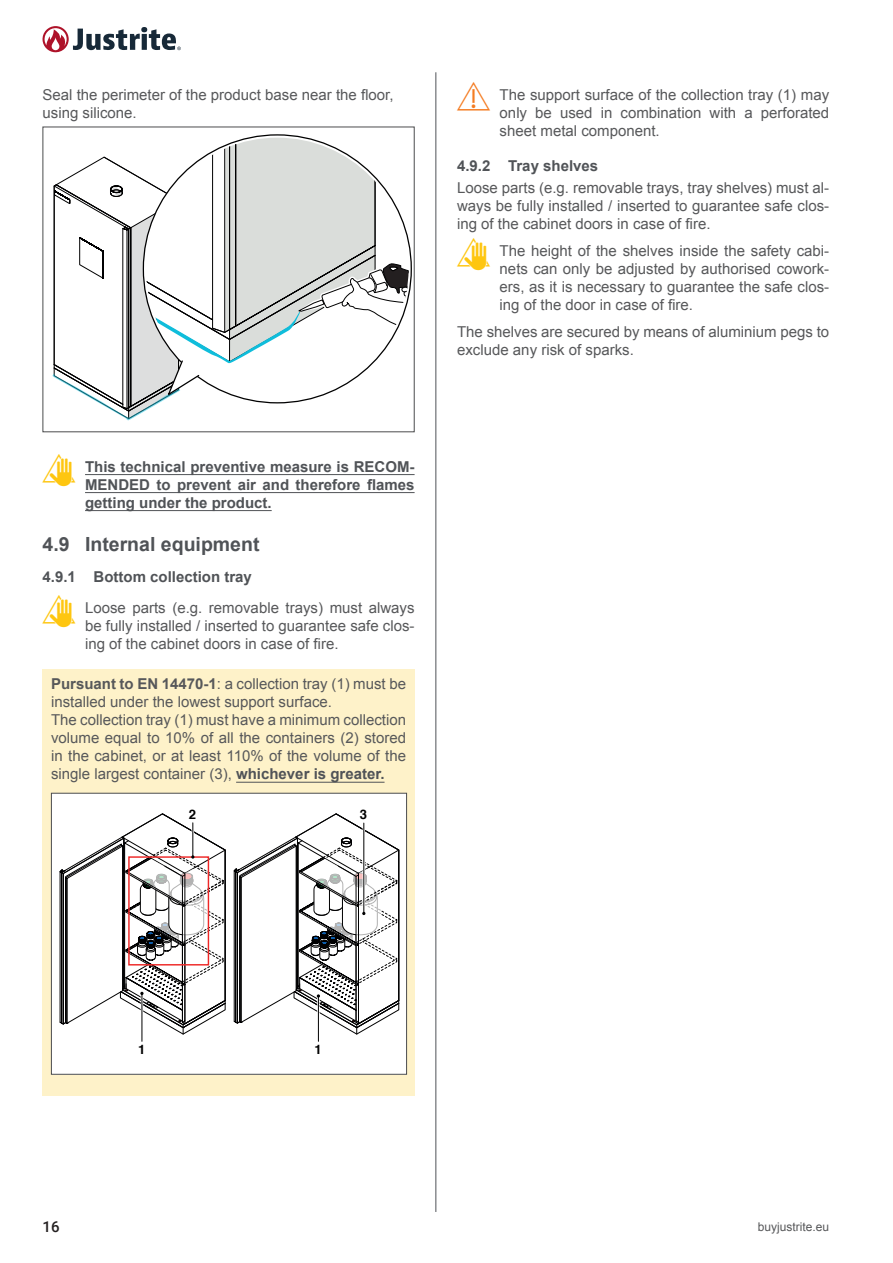
<style>
.page{position:relative;width:893px;height:1263px;background:#fff}
.page>*{position:absolute;margin:0;border:0;box-sizing:border-box;transform-origin:0 0}
.t1{font:700 19.5px "Arial";color:#505357}
.t2{font:15px/18px "Arial";color:#57585a}
.t3{font:700 15px/18px "Arial";color:#505357;text-align:justify}
.t4{font:500 15px "Roboto";color:#231f20}
.t5{font:700 13.05px "Helvetica";color:#000001}
.t6{font:12px "Arial";color:#57585a}
.s1{font-family:"Sime Simboli";font-weight:400;font-size:30px;color:#fec610}
.s2{font-weight:700;color:#505357}
.s3{font-family:"Sime Simboli";font-size:30px;color:#fec610}
.s4{font-weight:700}
.s5{font-family:"Sime Simboli";font-size:30px;color:#f47b21}
</style>
<div class="page">
<svg style="left:43px;top:26px;width:138px;height:26px"></svg>
<hr style="left:435px;top:72px;width:1px;height:1140px;background:#505357">
<hr style="left:85px;top:474px;width:330px;height:1px;background:#505357">
<hr style="left:85px;top:492px;width:330px;height:1px;background:#505357">
<hr style="left:85px;top:510px;width:187px;height:1px;background:#505357">
<svg style="left:53px;top:138px;width:356px;height:282px"></svg>
<div style="left:43px;top:127px;width:372px;height:305px;border:1px solid #4b4c4d"></div>
<div style="left:43px;top:670px;width:372px;height:426px;background:#fef2c9"></div>
<hr style="left:236px;top:782px;width:149px;height:1px;background:#505357">
<div style="left:51px;top:793px;width:356px;height:281px;background:#fff"></div>
<hr style="left:142px;top:993px;width:1px;height:48px;background:#000001">
<hr style="left:318px;top:996px;width:1px;height:45px;background:#000001">
<svg style="left:59px;top:813px;width:167px;height:222px"></svg>
<svg style="left:233px;top:813px;width:166px;height:222px"></svg>
<div style="left:51px;top:793px;width:356px;height:282px;border:1px solid #4b4c4d"></div>
<p class="t2" style="left:43px;top:86px;width:353px">Seal the perimeter of the product base near the floor, using silicone.</p>
<p class="t3" style="left:85px;top:458px;width:331px;text-indent:-43px"><span class="s1">M</span> This technical preventive measure is RECOM-MENDED to prevent air and therefore flames getting under the product.</p>
<h1 class="t1" style="left:43px;top:531px;width:218px">4.9 Internal equipment</h1>
<p class="t2" style="left:43px;top:561px;width:374px;line-height:30.8px"><span class="s2">4.9.1 Bottom collection tray<br></span><span class="s3">M</span> Loose parts (e.g. removable trays) must always</p>
<p class="t2" style="left:85px;top:616px;width:331px">be fully installed / inserted to guarantee safe clos&shy;ing of the cabinet doors in case of fire.</p>
<p class="t2" style="left:51px;top:675px;width:357px"><span class="s4">Pursuant to EN 14470-1</span>: a collection tray (1) must be installed under the lowest support surface.<br>The collection tray (1) must have a minimum collection volume equal to 10% of all the containers (2) stored in the cabinet, or at least 110% of the volume of the single largest container (3), <span class="s2">whichever is greater.</span></p>
<p class="t5" style="left:189px;top:803px;width:9px">2</p>
<p class="t5" style="left:360px;top:803px;width:9px">3</p>
<p class="t2" style="left:500px;top:86px;width:331px;text-align:justify;text-indent:-43px"><span class="s5">A</span> The support surface of the collection tray (1) may only be used in combination with a perforated sheet metal component.</p>
<p class="t3" style="left:457px;top:157px;width:143px">4.9.2 Tray shelves</p>
<p class="t2" style="left:457px;top:179px;width:374px;text-align:justify">Loose parts (e.g. removable trays, tray shelves) must al&shy;ways be fully installed / inserted to guarantee safe clos&shy;ing of the cabinet doors in case of fire.</p>
<p class="t2" style="left:500px;top:242px;width:331px;text-align:justify;text-indent:-43px"><span class="s3">M</span> The height of the shelves inside the safety cabi&shy;nets can only be adjusted by authorised cowork&shy;ers, as it is necessary to guarantee the safe clos&shy;ing of the door in case of fire.</p>
<p class="t2" style="left:457px;top:322px;width:374px">The shelves are secured by means of aluminium pegs to exclude any risk of sparks.</p>
<p class="t5" style="left:138px;top:1039px;width:9px">1</p>
<p class="t5" style="left:315px;top:1039px;width:9px">1</p>
<p class="t4" style="left:43px;top:1216px;width:19px">16</p>
<p class="t6" style="left:758px;top:1218px;width:73px">buyjustrite.eu</p>
</div>
